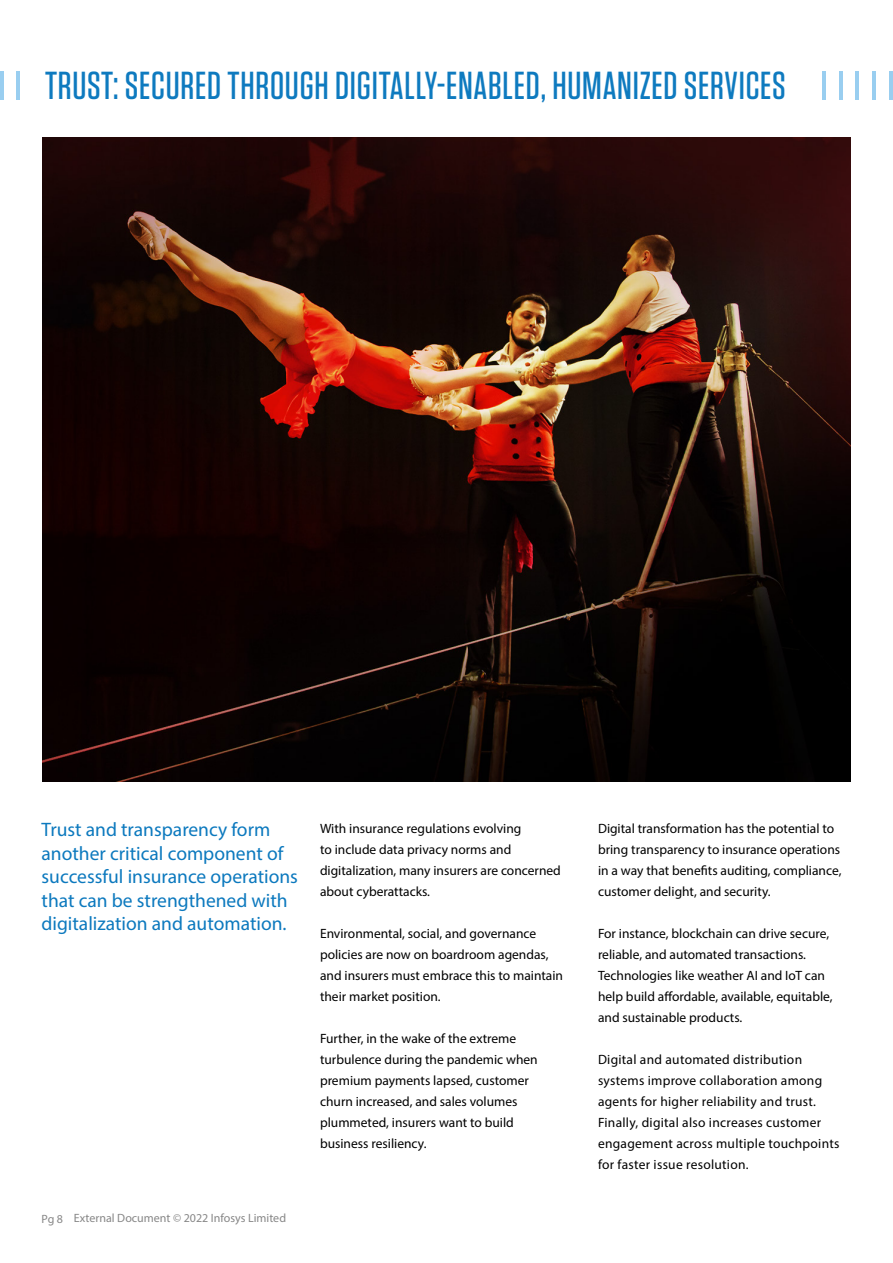
<style>
.page{position:relative;width:893px;height:1263px;background:#fff}
.page>*{position:absolute;margin:0;border:0;box-sizing:border-box;transform-origin:0 0}
.t1{font:500 39px "Tungsten";letter-spacing:.02em;color:#0e7abf}
.t2{font:19.5px/23.4px "Myriad Pro";color:#0c79be}
.t3{font:13.5px/21px "Myriad Pro";color:#000}
.t4{font:13.5px/21px "Myriad Pro";letter-spacing:.02em;color:#000}
.t5{font:12px "Myriad Pro";color:#878787}
</style>
<div class="page">
<hr style="left:16px;top:71px;width:4px;height:28px;background:#99cef0">
<hr style="left:0;top:71px;width:3px;height:28px;background:#99cef0">
<hr style="left:889px;top:71px;width:3px;height:28px;background:#99cef0">
<hr style="left:856px;top:71px;width:3px;height:28px;background:#99cef0">
<hr style="left:872px;top:71px;width:4px;height:28px;background:#99cef0">
<hr style="left:839px;top:71px;width:3px;height:28px;background:#99cef0">
<hr style="left:822px;top:71px;width:3px;height:28px;background:#99cef0">
<img style="left:42px;top:137px;width:809px;height:644px">
<h1 class="t1" style="left:45px;top:65px;width:742px">TRUST: SECURED THROUGH DIGITALLY-ENABLED, HUMANIZED SERVICES</h1>
<h2 class="t2" style="left:42px;top:818px;width:258px">Trust and transparency form another critical component of successful insurance operations that can be strengthened with digitalization and automation.</h2>
<p class="t3" style="left:320px;top:817px;width:242px">With insurance regulations evolving<br>to include data privacy norms and digitalization, many insurers are concerned about cyberattacks.</p>
<p class="t3" style="left:320px;top:922px;width:245px">Environmental, social, and governance policies are now on boardroom agendas, and insurers must embrace this to maintain their market position.</p>
<p class="t3" style="left:320px;top:1027px;width:219px">Further, in the wake of the extreme turbulence during the pandemic when premium payments lapsed, customer churn increased, and sales volumes plummeted, insurers want to build business resiliency.</p>
<p class="t5" style="left:42px;top:1211px;width:246px">Pg 8 External Document © 2022 Infosys Limited</p>
<p class="t3" style="left:598px;top:817px;width:245px">Digital transformation has the potential to bring transparency to insurance operations in a way that benefits auditing, compliance, customer delight, and security.</p>
<p class="t3" style="left:598px;top:922px;width:236px">For instance, blockchain can drive secure, reliable, and automated transactions.<br>Technologies like weather AI and IoT can help build affordable, available, equitable, and sustainable products.</p>
<p class="t4" style="left:598px;top:1048px;width:243px">Digital and automated distribution systems improve collaboration among agents for higher reliability and trust.<br>Finally, digital also increases customer engagement across multiple touchpoints for faster issue resolution.</p>
</div>
